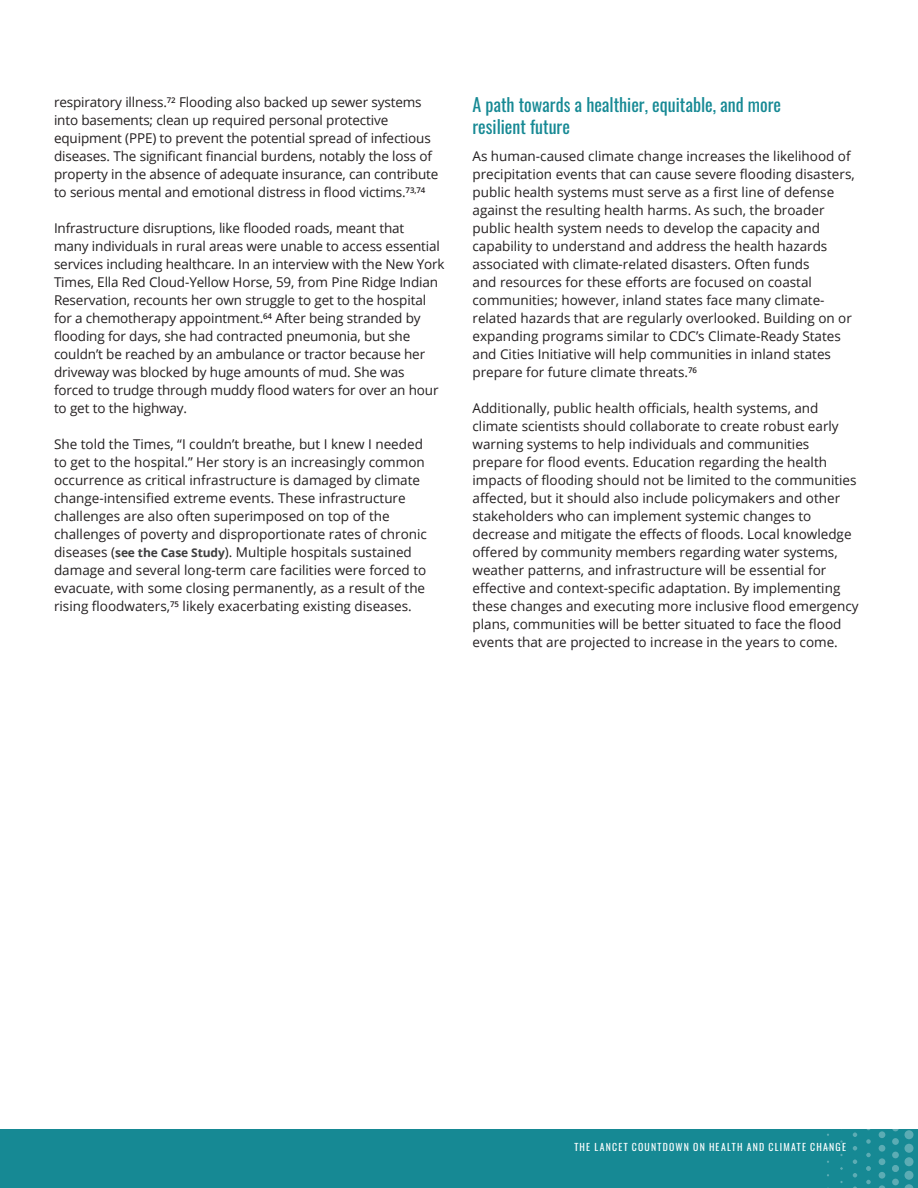
<style>
.page{position:relative;width:918px;height:1188px;background:#fff}
.page>*{position:absolute;margin:0;border:0;box-sizing:border-box;transform-origin:0 0}
.Subhead_2_Lines{font:18px/22.5px "Oswald";color:#168994}
.text_9_12{font:13.5px/18px "Open Sans";color:#231f20}
.t1{font:9.75px "Oswald";letter-spacing:.125em;color:#fff}
.s1{font-weight:700;font-size:12px;color:#3e3e3f}
</style>
<div class="page">
<div style="left:0;top:1130px;width:918px;height:58px;background:#168994"></div>
<div style="left:892px;top:1125px;width:7px;height:6px;background:#5cacb4;border-radius:50%"></div>
<div style="left:892px;top:1138px;width:7px;height:7px;background:#5cacb4;border-radius:50%"></div>
<div style="left:892px;top:1152px;width:7px;height:6px;background:#5cacb4;border-radius:50%"></div>
<div style="left:879px;top:1131px;width:6px;height:7px;background:#5cacb4;border-radius:50%"></div>
<div style="left:879px;top:1145px;width:6px;height:7px;background:#5cacb4;border-radius:50%"></div>
<div style="left:879px;top:1158px;width:6px;height:7px;background:#5cacb4;border-radius:50%"></div>
<svg style="left:866px;top:1139px;width:5px;height:5px"></svg>
<svg style="left:866px;top:1153px;width:5px;height:4px"></svg>
<svg style="left:853px;top:1132px;width:4px;height:5px"></svg>
<svg style="left:853px;top:1146px;width:4px;height:4px"></svg>
<svg style="left:853px;top:1160px;width:4px;height:4px"></svg>
<svg style="left:904px;top:1130px;width:10px;height:58px"></svg>
<div style="left:892px;top:1165px;width:7px;height:7px;background:#5cacb4;border-radius:50%"></div>
<div style="left:892px;top:1179px;width:7px;height:6px;background:#5cacb4;border-radius:50%"></div>
<div style="left:879px;top:1172px;width:6px;height:7px;background:#5cacb4;border-radius:50%"></div>
<svg style="left:879px;top:1185px;width:6px;height:3px"></svg>
<svg style="left:866px;top:1166px;width:5px;height:5px"></svg>
<svg style="left:866px;top:1180px;width:5px;height:4px"></svg>
<svg style="left:853px;top:1173px;width:4px;height:5px"></svg>
<div style="left:778px;top:1112px;width:140px;height:18px;background:#fff"></div>
<p class="text_9_12" style="left:54px;top:93px;width:386px">respiratory illness.<sup>72</sup> Flooding also backed up sewer systems into basements; clean up required personal protective equipment (PPE) to prevent the potential spread of infectious diseases. The significant financial burdens, notably the loss of property in the absence of adequate insurance, can contribute to serious mental and emotional distress in flood victims.<sup>73,74</sup></p>
<p class="text_9_12" style="left:54px;top:219px;width:392px">Infrastructure disruptions, like flooded roads, meant that<br>many individuals in rural areas were unable to access essential services including healthcare. In an interview with the New York Times, Ella Red Cloud-Yellow Horse, 59, from Pine Ridge Indian Reservation, recounts her own struggle to get to the hospital for a chemotherapy appointment.<sup>64</sup> After being stranded by flooding for days, she had contracted pneumonia, but she couldn’t be reached by an ambulance or tractor because her driveway was blocked by huge amounts of mud. She was forced to trudge through muddy flood waters for over an hour to get to the highway.</p>
<p class="text_9_12" style="left:54px;top:435px;width:375px">She told the Times, “I couldn’t breathe, but I knew I needed to get to the hospital.” Her story is an increasingly common occurrence as critical infrastructure is damaged by climate change-intensified extreme events. These infrastructure challenges are also often superimposed on top of the challenges of poverty and disproportionate rates of chronic diseases (<span class="s1">see the Case Study</span>). Multiple hospitals sustained damage and several long-term care facilities were forced to evacuate, with some closing permanently, as a result of the rising floodwaters,<sup>75</sup> likely exacerbating existing diseases.</p>
<p class="Subhead_2_Lines" style="left:472px;top:93px;width:310px">A path towards a healthier, equitable, and more resilient future</p>
<p class="text_9_12" style="left:472px;top:147px;width:384px">As human-caused climate change increases the likelihood of precipitation events that can cause severe flooding disasters, public health systems must serve as a first line of defense against the resulting health harms. As such, the broader public health system needs to develop the capacity and capability to understand and address the health hazards associated with climate-related disasters. Often funds<br>and resources for these efforts are focused on coastal communities; however, inland states face many climate&shy;related hazards that are regularly overlooked. Building on or expanding programs similar to CDC’s Climate-Ready States and Cities Initiative will help communities in inland states prepare for future climate threats.<sup>76</sup></p>
<p class="text_9_12" style="left:472px;top:399px;width:388px">Additionally, public health officials, health systems, and climate scientists should collaborate to create robust early warning systems to help individuals and communities prepare for flood events. Education regarding the health impacts of flooding should not be limited to the communities affected, but it should also include policymakers and other stakeholders who can implement systemic changes to decrease and mitigate the effects of floods. Local knowledge offered by community members regarding water systems, weather patterns, and infrastructure will be essential for effective and context-specific adaptation. By implementing these changes and executing more inclusive flood emergency plans, communities will be better situated to face the flood events that are projected to increase in the years to come.</p>
<p class="t1" style="left:574px;top:1141px;width:273px">THE LANCET COUNTDOWN ON HEALTH AND CLIMATE CHANGE</p>
</div>
